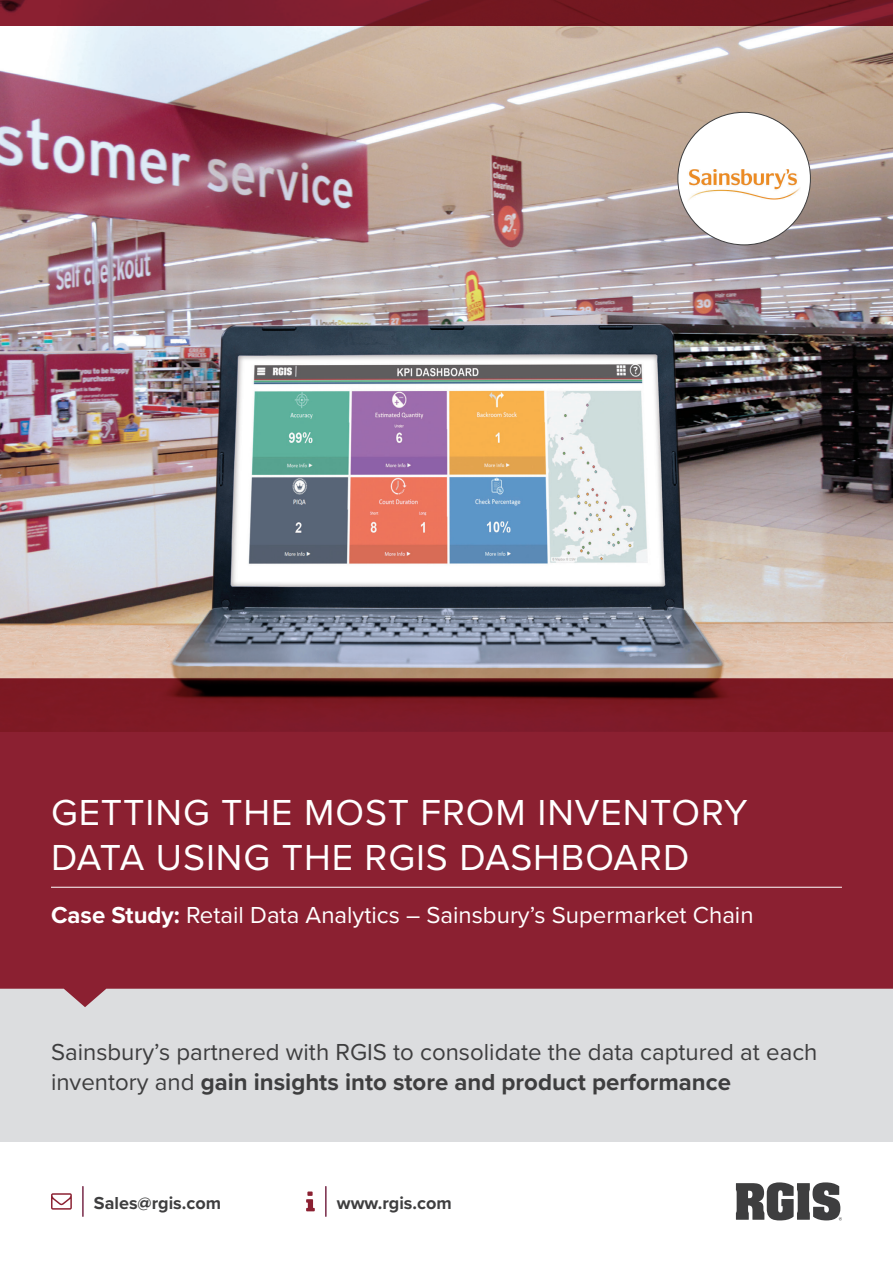
<style>
.page{position:relative;width:893px;height:1263px;background:#fff}
.page>*{position:absolute;margin:0;border:0;box-sizing:border-box;transform-origin:0 0}
.t1{font:37.5px/45px "Proxima Nova";letter-spacing:.025em;color:#fff}
.t2{font:24px/30px "Proxima Nova";color:#3e3e3f}
.t3{font:24px "Proxima Nova";color:#fff}
.t4{font:700 18px "Proxima Nova";color:#3e3e3f}
.s1{font-weight:700}
</style>
<div class="page">
<svg style="left:736px;top:1182px;width:106px;height:38px"></svg>
<hr style="left:325px;top:1186px;width:2px;height:30px;background:#6b1537">
<svg style="left:306px;top:1191px;width:9px;height:20px"></svg>
<hr style="left:82px;top:1186px;width:2px;height:30px;background:#6b1537">
<svg style="left:51px;top:1193px;width:21px;height:16px"></svg>
<div style="left:0;top:989px;width:893px;height:153px;background:#dcdddf"></div>
<svg style="left:0;top:731px;width:893px;height:276px;fill:#8b2031"></svg>
<hr style="left:51px;top:887px;width:791px;height:1px;background:#fff">
<img style="left:0;top:26px;width:893px;height:705px">
<svg style="left:0;top:0;width:893px;height:26px;fill:#741822"></svg>
<div style="left:678px;top:112px;width:132px;height:133px;background:#fff;border-radius:50%"></div>
<img style="left:688px;top:169px;width:112px;height:32px">
<h1 class="t1" style="left:51px;top:788px;width:698px">GETTING THE MOST FROM INVENTORY<br>DATA USING THE RGIS DASHBOARD</h1>
<p class="t3" style="left:51px;top:897px;width:704px"><span class="s1">Case Study:</span> Retail Data Analytics – Sainsbury’s Supermarket Chain</p>
<p class="t2" style="left:51px;top:1036px;width:768px">Sainsbury’s partnered with RGIS to consolidate the data captured at each inventory and <span class="s1">gain insights into store and product performance</span></p>
<p class="t4" style="left:94px;top:1189px;width:129px">Sales@rgis.com</p>
<p class="t4" style="left:337px;top:1189px;width:116px">www.rgis.com</p>
</div>
